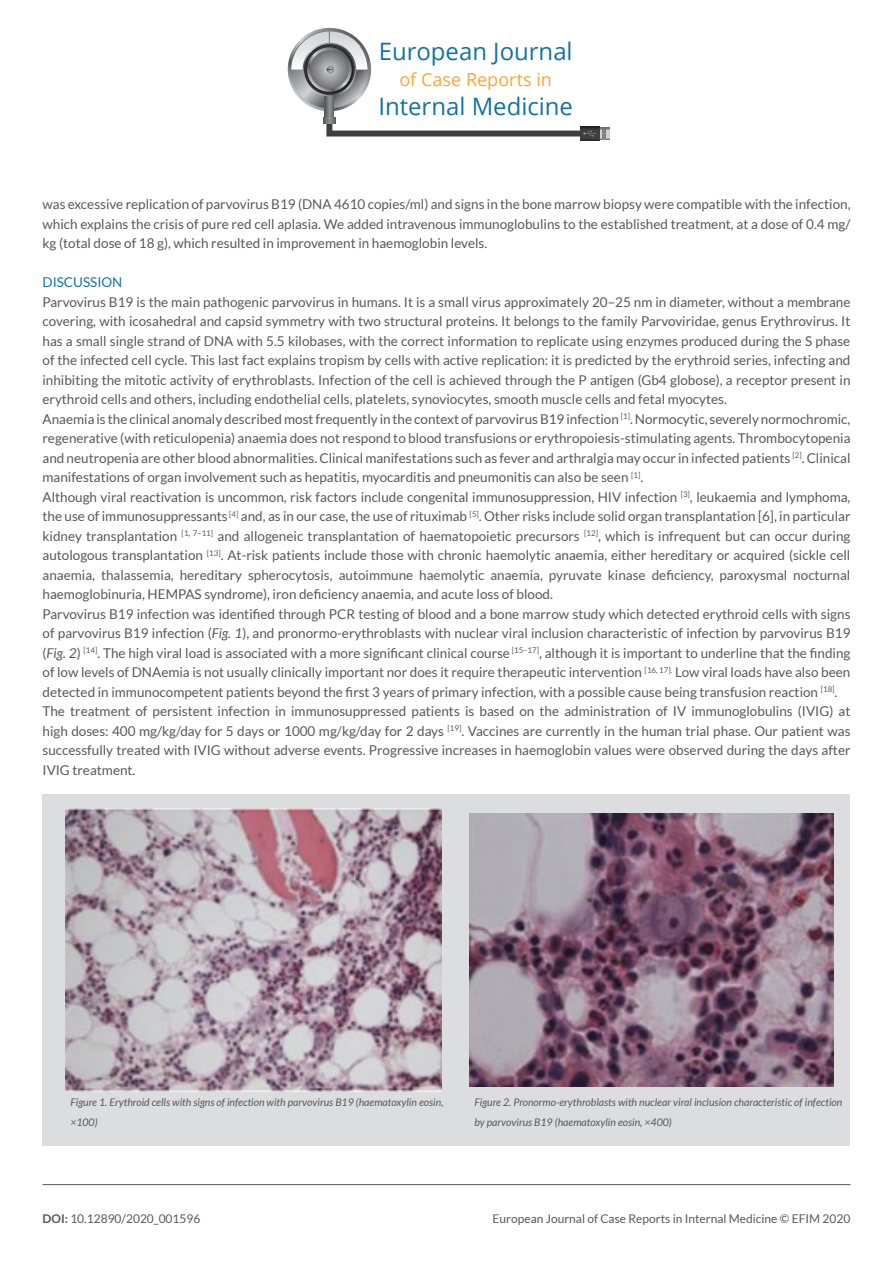
<style>
.page{position:relative;width:893px;height:1263px;background:#fff}
.page>*{position:absolute;margin:0;border:0;box-sizing:border-box;transform-origin:0 0}
.t1{font:24px "Open Sans";color:#1373a1}
.t2{font:18px "Open Sans";color:#faa633}
.TESTO_ARTICOLO{font:13.5px/19.5px "Lato";color:#57585a;text-align:justify}
.TESTO_ARTICOLO-2{font:13.5px "Lato";color:#1373a1}
.t3{font:12px "Lato";color:#57585a}
.DIDASCALIA{font:italic 10.5px/19.5px "Lato";color:#57585a}
.s1{font-style:italic}
.s2{font-weight:700}
</style>
<div class="page">
<svg style="left:288px;top:28px;width:83px;height:83px"></svg>
<svg style="left:291px;top:31px;width:77px;height:77px"></svg>
<svg style="left:325px;top:96px;width:9px;height:21px"></svg>
<svg style="left:303px;top:43px;width:53px;height:53px"></svg>
<svg style="left:304px;top:44px;width:51px;height:51px"></svg>
<svg style="left:307px;top:47px;width:45px;height:45px"></svg>
<svg style="left:310px;top:50px;width:39px;height:39px"></svg>
<svg style="left:291px;top:31px;width:76px;height:43px"></svg>
<svg style="left:600px;top:128px;width:10px;height:11px"></svg>
<svg style="left:603px;top:129px;width:2px;height:9px"></svg>
<svg style="left:580px;top:126px;width:20px;height:15px"></svg>
<svg style="left:323px;top:117px;width:273px;height:20px"></svg>
<hr style="left:43px;top:1184px;width:807px;height:1px;background:#57585a">
<div style="left:43px;top:794px;width:807px;height:351px;background:#dcdddf"></div>
<img style="left:66px;top:809px;width:375px;height:282px">
<img style="left:470px;top:814px;width:364px;height:272px">
<h1 class="t1" style="left:379px;top:35px;width:196px">European Journal</h1>
<h2 class="t2" style="left:399px;top:67px;width:154px">of Case Reports in</h2>
<h1 class="t1" style="left:378px;top:89px;width:196px">Internal Medicine</h1>
<p class="TESTO_ARTICOLO" style="left:43px;top:194px;width:809px">was excessive replication of parvovirus B19 (DNA 4610 copies/ml) and signs in the bone marrow biopsy were compatible with the infection, which explains the crisis of pure red cell aplasia. We added intravenous immunoglobulins to the established treatment, at a dose of 0.4 mg/ kg (total dose of 18 g), which resulted in improvement in haemoglobin levels.</p>
<p class="TESTO_ARTICOLO-2" style="left:43px;top:275px;width:82px">DISCUSSION</p>
<p class="TESTO_ARTICOLO" style="left:43px;top:292px;width:809px">Parvovirus B19 is the main pathogenic parvovirus in humans. It is a small virus approximately 20–25 nm in diameter, without a membrane covering, with icosahedral and capsid symmetry with two structural proteins. It belongs to the family Parvoviridae, genus Erythrovirus. It has a small single strand of DNA with 5.5 kilobases, with the correct information to replicate using enzymes produced during the S phase of the infected cell cycle. This last fact explains tropism by cells with active replication: it is predicted by the erythroid series, infecting and inhibiting the mitotic activity of erythroblasts. Infection of the cell is achieved through the P antigen (Gb4 globose), a receptor present in erythroid cells and others, including endothelial cells, platelets, synoviocytes, smooth muscle cells and fetal myocytes.</p>
<p class="TESTO_ARTICOLO" style="left:43px;top:409px;width:809px">Anaemia is the clinical anomaly described most frequently in the context of parvovirus B19 infection <sup>[1]</sup>. Normocytic, severely normochromic, regenerative (with reticulopenia) anaemia does not respond to blood transfusions or erythropoiesis-stimulating agents. Thrombocytopenia and neutropenia are other blood abnormalities. Clinical manifestations such as fever and arthralgia may occur in infected patients <sup>[2]</sup>. Clinical manifestations of organ involvement such as hepatitis, myocarditis and pneumonitis can also be seen <sup>[1]</sup>.</p>
<p class="TESTO_ARTICOLO" style="left:43px;top:487px;width:809px">Although viral reactivation is uncommon, risk factors include congenital immunosuppression, HIV infection <sup>[3]</sup>, leukaemia and lymphoma, the use of immunosuppressants <sup>[4]</sup> and, as in our case, the use of rituximab <sup>[5]</sup>. Other risks include solid organ transplantation [6], in particular kidney transplantation <sup>[1,</sup> <sup>7–11]</sup> and allogeneic transplantation of haematopoietic precursors <sup>[12]</sup>, which is infrequent but can occur during autologous transplantation <sup>[13]</sup>. At-risk patients include those with chronic haemolytic anaemia, either hereditary or acquired (sickle cell anaemia, thalassemia, hereditary spherocytosis, autoimmune haemolytic anaemia, pyruvate kinase deficiency, paroxysmal nocturnal haemoglobinuria, HEMPAS syndrome), iron deficiency anaemia, and acute loss of blood.</p>
<p class="TESTO_ARTICOLO" style="left:43px;top:604px;width:809px">Parvovirus B19 infection was identified through PCR testing of blood and a bone marrow study which detected erythroid cells with signs of parvovirus B19 infection (<span class="s1">Fig. 1</span>), and pronormo-erythroblasts with nuclear viral inclusion characteristic of infection by parvovirus B19 (<span class="s1">Fig. 2</span>) <sup>[14]</sup>. The high viral load is associated with a more significant clinical course <sup>[15–17]</sup>, although it is important to underline that the finding of low levels of DNAemia is not usually clinically important nor does it require therapeutic intervention <sup>[16,</sup> <sup>17].</sup> Low viral loads have also been detected in immunocompetent patients beyond the first 3 years of primary infection, with a possible cause being transfusion reaction <sup>[18]</sup>.</p>
<p class="TESTO_ARTICOLO" style="left:43px;top:701px;width:809px">The treatment of persistent infection in immunosuppressed patients is based on the administration of IV immunoglobulins (IVIG) at high doses: 400 mg/kg/day for 5 days or 1000 mg/kg/day for 2 days <sup>[19]</sup>. Vaccines are currently in the human trial phase. Our patient was successfully treated with IVIG without adverse events. Progressive increases in haemoglobin values were observed during the days after IVIG treatment.</p>
<p class="DIDASCALIA" style="left:70px;top:1093px;width:375px">Figure 1. Erythroid cells with signs of infection with parvovirus B19 (haematoxylin eosin, ×100)</p>
<p class="DIDASCALIA" style="left:474px;top:1093px;width:369px">Figure 2. Pronormo-erythroblasts with nuclear viral inclusion characteristic of infection by parvovirus B19 (haematoxylin eosin, ×400)</p>
<p class="t3" style="left:43px;top:1212px;width:159px"><span class="s2">DOI:</span> 10.12890/2020_001596</p>
<p class="t3" style="left:493px;top:1212px;width:359px">European Journal of Case Reports in Internal Medicine © EFIM 2020</p>
</div>
